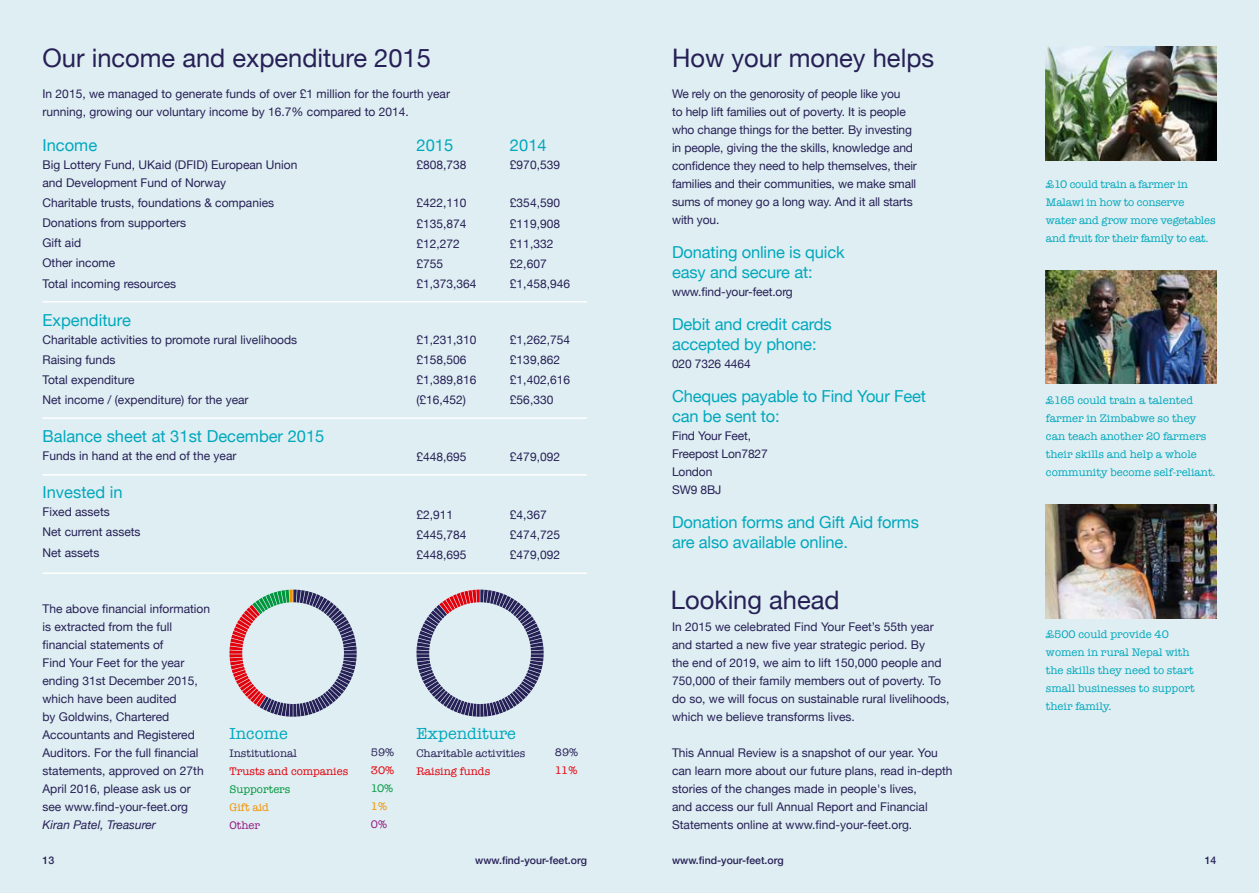
<style>
.page{position:relative;width:1259px;height:893px;background:#dfeef2}
.page>*{position:absolute;margin:0;border:0;box-sizing:border-box;transform-origin:0 0}
.t1{font:25.5px "Helvetica Neue";color:#262056}
.t2{font:16.5px/19.5px "Helvetica Neue";letter-spacing:-.01em;color:#01a8bd}
.t3{font:16.5px "American Typewriter";color:#01a8bd}
.t4{font:12px/18px "Helvetica Neue";color:#262056}
.t5{font:italic 12px "Helvetica Neue";color:#262056}
.t6{font:11.25px/18px "American Typewriter";color:#01a8bd}
.t7{font:11.25px "American Typewriter";color:#262056}
.t8{font:11.25px "American Typewriter";color:#e3000b}
.t9{font:11.25px "American Typewriter";color:#00963e}
.t10{font:11.25px "American Typewriter";color:#f39100}
.t11{font:11.25px "American Typewriter";color:#941680}
.t12{font:500 10.5px "Helvetica Neue";color:#262056}
</style>
<div class="page">
<svg style="left:229px;top:590px;width:128px;height:127px"></svg>
<svg style="left:416px;top:590px;width:127px;height:127px"></svg>
<hr style="left:43px;top:301px;width:544px;height:2px;background:#fff">
<hr style="left:43px;top:417px;width:544px;height:2px;background:#fff">
<hr style="left:43px;top:474px;width:544px;height:2px;background:#fff">
<hr style="left:43px;top:572px;width:544px;height:2px;background:#fff">
<img style="left:1046px;top:47px;width:170px;height:114px">
<img style="left:1046px;top:270px;width:170px;height:114px">
<img style="left:1046px;top:505px;width:170px;height:114px">
<h1 class="t1" style="left:43px;top:39px;width:390px">Our income and expenditure 2015</h1>
<h1 class="t1" style="left:672px;top:39px;width:264px">How your money helps</h1>
<p class="t4" style="left:43px;top:85px;width:409px">In 2015, we managed to generate funds of over £1 million for the fourth year running, growing our voluntary income by 16.7% compared to 2014.</p>
<p class="t4" style="left:672px;top:85px;width:246px">We rely on the genorosity of people like you<br>to help lift families out of poverty. It is people who change things for the better. By investing in people, giving the the skills, knowledge and confidence they need to help themselves, their families and their communities, we make small sums of money go a long way. And it all starts with you.</p>
<h2 class="t2" style="left:672px;top:244px;width:174px">Donating online is quick easy and secure at:</h2>
<p class="t4" style="left:672px;top:283px;width:122px">www.find-your-feet.org</p>
<h2 class="t2" style="left:672px;top:316px;width:161px">Debit and credit cards accepted by phone:</h2>
<p class="t4" style="left:672px;top:355px;width:80px">020 7326 4464</p>
<h2 class="t2" style="left:672px;top:388px;width:255px">Cheques payable to Find Your Feet can be sent to:</h2>
<p class="t4" style="left:672px;top:427px;width:97px">Find Your Feet,<br>Freepost Lon7827<br>London<br>SW9 8BJ</p>
<h2 class="t2" style="left:672px;top:514px;width:248px">Donation forms and Gift Aid forms are also available online.</h2>
<h2 class="t2" style="left:43px;top:136px;width:56px">Income</h2>
<p class="t4" style="left:43px;top:156px;width:256px">Big Lottery Fund, UKaid (DFID) European Union and Development Fund of Norway</p>
<p class="t4" style="left:43px;top:193px;width:233px;line-height:20.1px">Charitable trusts, foundations &amp; companies<br>Donations from supporters<br>Gift aid<br>Other income<br>Total incoming resources</p>
<h2 class="t2" style="left:43px;top:311px;width:90px">Expenditure</h2>
<p class="t4" style="left:43px;top:330px;width:256px;line-height:20.1px">Charitable activities to promote rural livelihoods<br>Raising funds<br>Total expenditure<br>Net income / (expenditure) for the year</p>
<h2 class="t2" style="left:43px;top:428px;width:283px">Balance sheet at 31st December 2015</h2>
<p class="t4" style="left:43px;top:448px;width:195px">Funds in hand at the end of the year</p>
<h2 class="t2" style="left:43px;top:484px;width:82px">Invested in</h2>
<p class="t4" style="left:43px;top:503px;width:100px;line-height:20.1px">Fixed assets<br>Net current assets<br>Net assets</p>
<h2 class="t2" style="left:416px;top:137px;width:38px">2015</h2>
<p class="t4" style="left:416px;top:157px;width:52px">£808,738</p>
<p class="t4" style="left:416px;top:194px;width:62px;line-height:20.1px">£422,110 £135,874 £12,272 £755 £1,373,364</p>
<h2 class="t2" style="left:510px;top:137px;width:38px">2014</h2>
<p class="t4" style="left:510px;top:157px;width:52px">£970,539</p>
<p class="t4" style="left:510px;top:194px;width:62px;line-height:20.1px">£354,590 £119,908 £11,332 £2,607 £1,458,946</p>
<p class="t4" style="left:416px;top:330px;width:62px;line-height:20.1px">£1,231,310 £158,506 £1,389,816 (£16,452)</p>
<p class="t4" style="left:510px;top:330px;width:62px;line-height:20.1px">£1,262,754 £139,862 £1,402,616 £56,330</p>
<p class="t4" style="left:416px;top:448px;width:52px">£448,695</p>
<p class="t4" style="left:510px;top:448px;width:52px">£479,092</p>
<p class="t4" style="left:416px;top:505px;width:52px;line-height:20.1px">£2,911 £445,784 £448,695</p>
<p class="t4" style="left:510px;top:505px;width:52px;line-height:20.1px">£4,367 £474,725 £479,092</p>
<p class="t4" style="left:43px;top:601px;width:169px">The above financial information is extracted from the full financial statements of<br>Find Your Feet for the year ending 31st December 2015, which have been audited<br>by Goldwins, Chartered<br>Accountants and Registered<br>Auditors. For the full financial statements, approved on 27th<br>April 2016, please ask us or see www.find-your-feet.org</p>
<p class="t5" style="left:43px;top:816px;width:115px">Kiran Patel, Treasurer</p>
<h2 class="t3" style="left:229px;top:721px;width:60px">Income</h2>
<p class="t7" style="left:229px;top:745px;width:69px">Institutional</p>
<p class="t8" style="left:229px;top:763px;width:120px">Trusts and companies</p>
<p class="t9" style="left:229px;top:781px;width:62px">Supporters</p>
<p class="t10" style="left:229px;top:799px;width:41px">Gift aid</p>
<p class="t11" style="left:229px;top:817px;width:32px">Other</p>
<p class="t7" style="left:371px;top:744px;width:25px">59%</p>
<p class="t8" style="left:371px;top:762px;width:25px">30%</p>
<p class="t9" style="left:371px;top:780px;width:24px">10%</p>
<p class="t10" style="left:371px;top:798px;width:18px">1%</p>
<p class="t11" style="left:371px;top:816px;width:18px">0%</p>
<h2 class="t3" style="left:416px;top:721px;width:101px">Expenditure</h2>
<p class="t7" style="left:416px;top:745px;width:110px">Charitable activities</p>
<p class="t8" style="left:416px;top:763px;width:75px">Raising funds</p>
<p class="t7" style="left:555px;top:744px;width:25px">89%</p>
<p class="t8" style="left:555px;top:762px;width:24px">11%</p>
<h1 class="t1" style="left:671px;top:581px;width:170px">Looking ahead</h1>
<p class="t4" style="left:672px;top:618px;width:279px">In 2015 we celebrated Find Your Feet’s 55th year and started a new five year strategic period. By<br>the end of 2019, we aim to lift 150,000 people and 750,000 of their family members out of poverty. To do so, we will focus on sustainable rural livelihoods, which we believe transforms lives.</p>
<p class="t4" style="left:672px;top:744px;width:282px">This Annual Review is a snapshot of our year. You can learn more about our future plans, read in-depth stories of the changes made in people's lives,<br>and access our full Annual Report and Financial Statements online at www.find-your-feet.org.</p>
<p class="t6" style="left:1046px;top:175px;width:171px">£10 could train a farmer in<br>Malawi in how to conserve water and grow more vegetables and fruit for their family to eat.</p>
<p class="t6" style="left:1046px;top:391px;width:171px">£165 could train a talented farmer in Zimbabwe so they can teach another 20 farmers their skills and help a whole community become self-reliant.</p>
<p class="t6" style="left:1046px;top:625px;width:150px">£500 could provide 40 women in rural Nepal with the skills they need to start small businesses to support their family.</p>
<p class="t12" style="left:43px;top:851px;width:13px">13</p>
<p class="t12" style="left:475px;top:851px;width:113px">www.find-your-feet.org</p>
<p class="t12" style="left:672px;top:851px;width:113px">www.find-your-feet.org</p>
<p class="t12" style="left:1204px;top:851px;width:13px">14</p>
</div>
